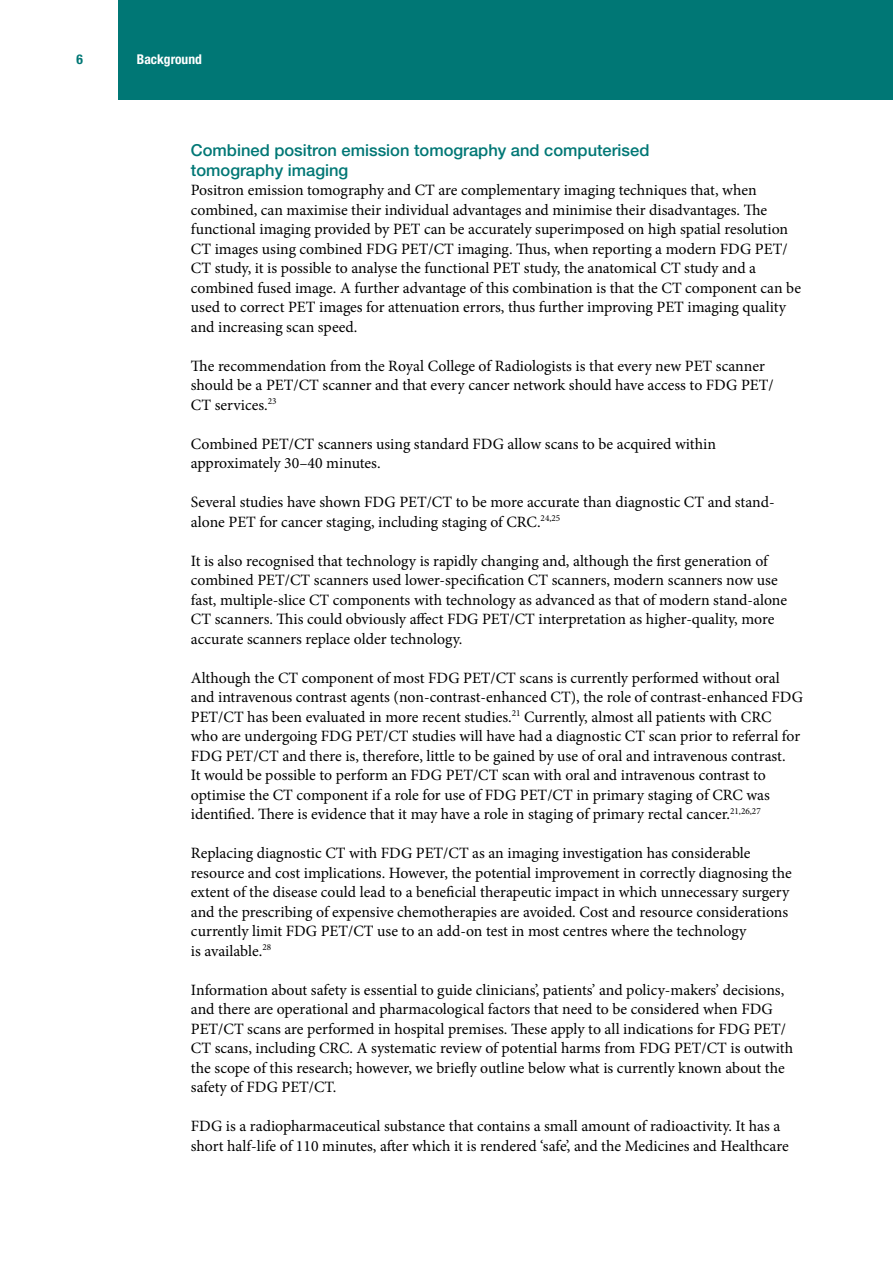
<style>
.page{position:relative;width:893px;height:1263px;background:#fff}
.page>*{position:absolute;margin:0;border:0;box-sizing:border-box;transform-origin:0 0}
.t1{font:500 16.5px/19.5px "Helvetica Neue LT Pro";color:#007775}
.t2{font:15.75px/19.5px "Minion Pro";letter-spacing:-.005em;color:#000}
.t3{font:700 condensed 13.5px "Helvetica Neue LT Pro";color:#fff}
.t4{font:700 condensed 13.5px "Helvetica Neue LT Pro";color:#007775}
</style>
<div class="page">
<div style="left:119px;top:0;width:774px;height:99px;background:#007775"></div>
<p class="t4" style="left:76px;top:51px;width:8px">6</p>
<p class="t3" style="left:137px;top:51px;width:66px">Background</p>
<p class="t1" style="left:191px;top:140px;width:460px">Combined positron emission tomography and computerised tomography imaging</p>
<p class="t2" style="left:191px;top:180px;width:612px">Positron emission tomography and CT are complementary imaging techniques that, when combined, can maximise their individual advantages and minimise their disadvantages. The functional imaging provided by PET can be accurately superimposed on high spatial resolution CT images using combined FDG PET/CT imaging. Thus, when reporting a modern FDG PET/ CT study, it is possible to analyse the functional PET study, the anatomical CT study and a combined fused image. A further advantage of this combination is that the CT component can be used to correct PET images for attenuation errors, thus further improving PET imaging quality and increasing scan speed.</p>
<p class="t2" style="left:191px;top:356px;width:584px">The recommendation from the Royal College of Radiologists is that every new PET scanner should be a PET/CT scanner and that every cancer network should have access to FDG PET/<br>CT services.<sup>23</sup></p>
<p class="t2" style="left:191px;top:434px;width:527px">Combined PET/CT scanners using standard FDG allow scans to be acquired within approximately 30–40 minutes.</p>
<p class="t2" style="left:191px;top:492px;width:585px">Several studies have shown FDG PET/CT to be more accurate than diagnostic CT and stand&shy;alone PET for cancer staging, including staging of CRC.<sup>24,25</sup></p>
<p class="t2" style="left:191px;top:551px;width:598px">It is also recognised that technology is rapidly changing and, although the first generation of combined PET/CT scanners used lower-specification CT scanners, modern scanners now use fast, multiple-slice CT components with technology as advanced as that of modern stand-alone CT scanners. This could obviously affect FDG PET/CT interpretation as higher-quality, more accurate scanners replace older technology.</p>
<p class="t2" style="left:191px;top:668px;width:614px">Although the CT component of most FDG PET/CT scans is currently performed without oral and intravenous contrast agents (non-contrast-enhanced CT), the role of contrast-enhanced FDG PET/CT has been evaluated in more recent studies.<sup>21</sup> Currently, almost all patients with CRC<br>who are undergoing FDG PET/CT studies will have had a diagnostic CT scan prior to referral for FDG PET/CT and there is, therefore, little to be gained by use of oral and intravenous contrast.<br>It would be possible to perform an FDG PET/CT scan with oral and intravenous contrast to optimise the CT component if a role for use of FDG PET/CT in primary staging of CRC was identified. There is evidence that it may have a role in staging of primary rectal cancer.<sup>21,26,27</sup></p>
<p class="t2" style="left:191px;top:843px;width:602px">Replacing diagnostic CT with FDG PET/CT as an imaging investigation has considerable resource and cost implications. However, the potential improvement in correctly diagnosing the extent of the disease could lead to a beneficial therapeutic impact in which unnecessary surgery and the prescribing of expensive chemotherapies are avoided. Cost and resource considerations currently limit FDG PET/CT use to an add-on test in most centres where the technology<br>is available.<sup>28</sup></p>
<p class="t2" style="left:191px;top:980px;width:604px">Information about safety is essential to guide clinicians’, patients’ and policy-makers’ decisions, and there are operational and pharmacological factors that need to be considered when FDG PET/CT scans are performed in hospital premises. These apply to all indications for FDG PET/ CT scans, including CRC. A systematic review of potential harms from FDG PET/CT is outwith the scope of this research; however, we briefly outline below what is currently known about the safety of FDG PET/CT.</p>
<p class="t2" style="left:191px;top:1116px;width:599px">FDG is a radiopharmaceutical substance that contains a small amount of radioactivity. It has a short half-life of 110 minutes, after which it is rendered ‘safe’, and the Medicines and Healthcare</p>
</div>
